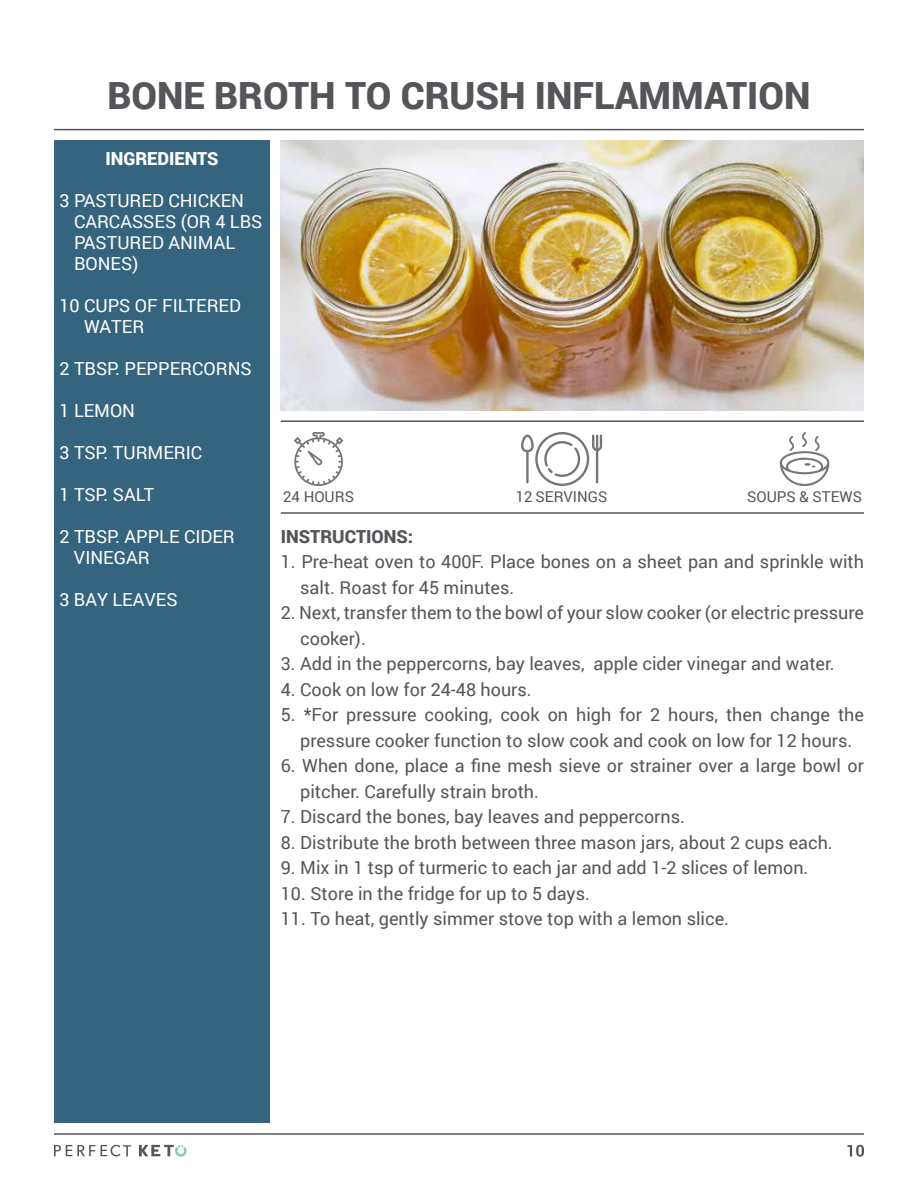
<style>
.page{position:relative;width:918px;height:1188px;background:#fff}
.page>*{position:absolute;margin:0;border:0;box-sizing:border-box;transform-origin:0 0}
.t1{font:900 37.5px "Roboto";color:#55565a}
.t2{font:18px/25.5px "Roboto";color:#55565a}
.t3{font:18px/21px "Roboto";color:#fff}
.t4{font:900 18px "Roboto";color:#55565a}
.t5{font:900 18px "Roboto";color:#fff}
.t6{font:15px "Roboto";color:#55565a}
</style>
<div class="page">
<hr style="left:54px;top:129px;width:810px;height:1px;background:#55565a">
<div style="left:54px;top:140px;width:216px;height:983px;background:#35647e"></div>
<img style="left:281px;top:140px;width:583px;height:270px">
<hr style="left:281px;top:420px;width:583px;height:2px;background:#55565a">
<hr style="left:54px;top:1133px;width:810px;height:2px;background:#55565a">
<hr style="left:281px;top:512px;width:583px;height:2px;background:#55565a">
<svg style="left:294px;top:432px;width:49px;height:54px"></svg>
<svg style="left:521px;top:432px;width:81px;height:54px"></svg>
<svg style="left:54px;top:1145px;width:41px;height:11px"></svg>
<svg style="left:101px;top:1145px;width:30px;height:12px"></svg>
<svg style="left:139px;top:1145px;width:48px;height:12px"></svg>
<svg style="left:780px;top:432px;width:49px;height:54px"></svg>
<svg style="left:847px;top:1145px;width:17px;height:12px"></svg>
<h1 class="t1" style="left:107px;top:69px;width:156px">BONE BROTH</h1>
<h1 class="t1" style="left:345px;top:69px;width:467px">TO CRUSH INFLAMMATION</h1>
<p class="t5" style="left:105px;top:146px;width:114px">INGREDIENTS</p>
<p class="t3" style="left:74px;top:189px;width:190px;text-indent:-15px">3 Pastured Ch icken<br>Carcasses (or 4 lbs pastured animal bones)</p>
<p class="t3" style="left:84px;top:294px;width:158px;text-indent:-25px">10 cups of filtered water</p>
<p class="t3" style="left:59px;top:357px;width:194px">2 tbsp. peppercorns</p>
<p class="t3" style="left:59px;top:399px;width:77px">1 lemon</p>
<p class="t3" style="left:59px;top:441px;width:144px">3 tsp. turm eric</p>
<p class="t3" style="left:59px;top:483px;width:96px">1 tsp. salt</p>
<p class="t3" style="left:59px;top:525px;width:78px">2 tbsp. app</p>
<p class="t3" style="left:159px;top:525px;width:77px">le cider</p>
<p class="t3" style="left:74px;top:546px;width:77px">vinegar</p>
<p class="t3" style="left:59px;top:588px;width:120px">3 bay leaves</p>
<p class="t6" style="left:283px;top:486px;width:73px">24 Hours</p>
<p class="t6" style="left:516px;top:486px;width:93px">12 servings</p>
<p class="t4" style="left:281px;top:524px;width:75px">INSTRUCTIO</p>
<p class="t4" style="left:384px;top:524px;width:31px">NS:</p>
<p class="t2" style="left:300px;top:548px;width:565px;text-indent:-19px">1. Pre-heat oven to 400F. Place bones on a sheet pan and sprinkle with salt. Roast for 45 minutes.</p>
<p class="t2" style="left:300px;top:599px;width:565px;text-indent:-19px">2. Next, transfer them to the bowl of your slow cooker (or electric pressure cooker).</p>
<p class="t2" style="left:281px;top:650px;width:555px">3. Add in the peppercorns, bay leaves, apple cider vinegar and water.</p>
<p class="t2" style="left:281px;top:676px;width:252px">4. Cook on low for 24-48 hours.</p>
<p class="t2" style="left:281px;top:701px;width:585px;text-align:center">5. *For pressure cooking, cook on high for 2 hours, then change the pressure cooker function to slow cook and cook on low for 12 hours.</p>
<p class="t2" style="left:300px;top:752px;width:565px;text-indent:-19px">6. When done, place a fine mesh sieve or strainer over a large bowl or pitcher. Carefully strain broth.</p>
<p class="t2" style="left:281px;top:803px;width:406px">7. Discard the bones, bay leaves and peppercorns.</p>
<p class="t2" style="left:281px;top:829px;width:553px">8. Distribute the broth between three mason jars, about 2 cups each.</p>
<p class="t2" style="left:281px;top:854px;width:529px">9. Mix in 1 tsp of turmeric to each jar and add 1-2 slices of lemon.</p>
<p class="t2" style="left:281px;top:880px;width:311px">10. Store in the fridge for up to 5 days.</p>
<p class="t2" style="left:281px;top:905px;width:450px">11. To heat, gently simmer stove top with a lemon slice.</p>
<p class="t6" style="left:747px;top:486px;width:117px">Soups &amp; Stews</p>
</div>
